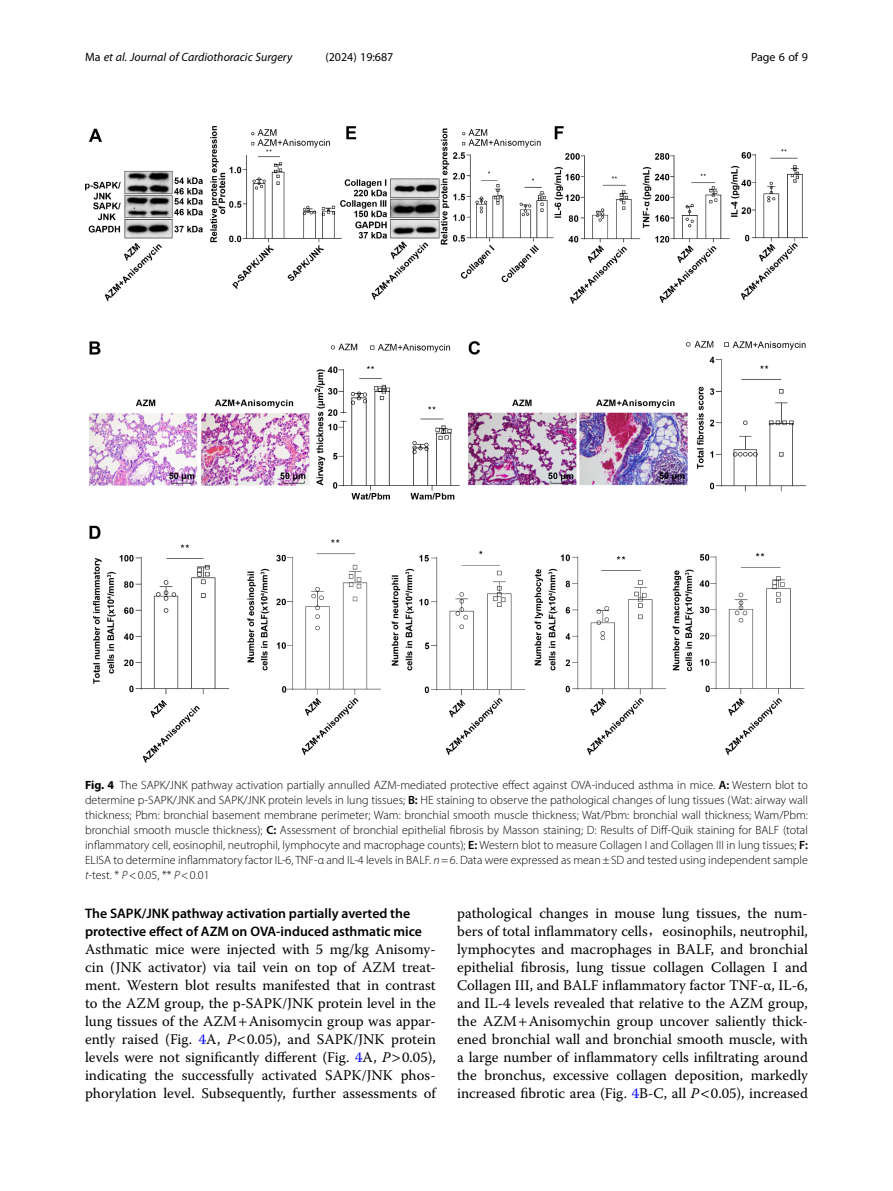
<style>
.page{position:relative;width:893px;height:1191px;background:#fff}
.page>*{position:absolute;margin:0;border:0;box-sizing:border-box;transform-origin:0 0}
.Body_Text{font:14.7px/18px "Warnock Pro";color:#000;text-align:justify}
.Head_2{font:600 13.8px/18px "Myriad Pro";color:#000}
.Figure_Caption{font:300 12px/15px "Myriad Pro";color:#000;text-align:justify}
.t1{font:italic 12px "Myriad Pro";color:#000}
.t2{font:12px "Myriad Pro";color:#000}
.s1{font-style:normal}
.s2{font-weight:700}
.s3{font-weight:600}
.s4{font-style:italic}
.s5{color:#00f}
.s6{font-family:"Sim Sun"}
</style>
<div class="page">
<img style="left:85px;top:126px;width:723px;height:636px">
<p class="t1" style="left:85px;top:50px;width:209px"><span class="s1">Ma</span> et al. Journal of Cardiothoracic Surgery</p>
<p class="t2" style="left:325px;top:50px;width:70px">(2024) 19:687</p>
<p class="t2" style="left:751px;top:50px;width:58px">Page 6 of 9</p>
<p class="Figure_Caption" style="left:85px;top:778px;width:724px"><span class="s2">Fig. 4</span> The SAPK/JNK pathway activation partially annulled AZM-mediated protective effect against OVA-induced asthma in mice. <span class="s3">A:</span> Western blot to determine p-SAPK/JNK and SAPK/JNK protein levels in lung tissues; <span class="s3">B:</span> HE staining to observe the pathological changes of lung tissues (Wat: airway wall thickness; Pbm: bronchial basement membrane perimeter; Wam: bronchial smooth muscle thickness; Wat/Pbm: bronchial wall thickness; Wam/Pbm: bronchial smooth muscle thickness); <span class="s3">C:</span> Assessment of bronchial epithelial fibrosis by Masson staining; D: Results of Diff-Quik staining for BALF (total inflammatory cell, eosinophil, neutrophil, lymphocyte and macrophage counts); <span class="s3">E:</span> Western blot to measure Collagen I and Collagen III in lung tissues; <span class="s3">F:<br></span>ELISA to determine inflammatory factor IL-6, TNF-α and IL-4 levels in BALF. <span class="s4">n</span>=6. Data were expressed as mean±SD and tested using independent sample <span class="s4">t</span>-test. * <span class="s4">P</span>&lt;0.05, ** <span class="s4">P</span>&lt;0.01</p>
<p class="Head_2" style="left:85px;top:904px;width:338px">The SAPK/JNK pathway activation partially averted the protective effect of AZM on OVA-induced asthmatic mice</p>
<p class="Body_Text" style="left:85px;top:940px;width:352px">Asthmatic mice were injected with 5 mg/kg Anisomy&shy;cin (JNK activator) via tail vein on top of AZM treat&shy;ment. Western blot results manifested that in contrast to the AZM group, the p-SAPK/JNK protein level in the lung tissues of the AZM Anisomycin group was appar&shy;ently raised (Fig. <span class="s5">4</span>A, <span class="s4">P</span> 0.05), and SAPK/JNK protein levels were not significantly different (Fig. <span class="s5">4</span>A, <span class="s4">P</span> 0.05), indicating the successfully activated SAPK/JNK phos&shy;phorylation level. Subsequently, further assessments of</p>
<p class="Body_Text" style="left:457px;top:904px;width:352px">pathological changes in mouse lung tissues, the num&shy;bers of total inflammatory cells<span class="s6">，</span>eosinophils, neutrophil, lymphocytes and macrophages in BALF, and bronchial epithelial fibrosis, lung tissue collagen Collagen I and Collagen III, and BALF inflammatory factor TNF-α, IL-6, and IL-4 levels revealed that relative to the AZM group, the AZM Anisomychin group uncover saliently thick&shy;ened bronchial wall and bronchial smooth muscle, with a large number of inflammatory cells infiltrating around the bronchus, excessive collagen deposition, markedly increased fibrotic area (Fig. <span class="s5">4</span>B-C, all <span class="s4">P</span> 0.05), increased</p>
</div>
